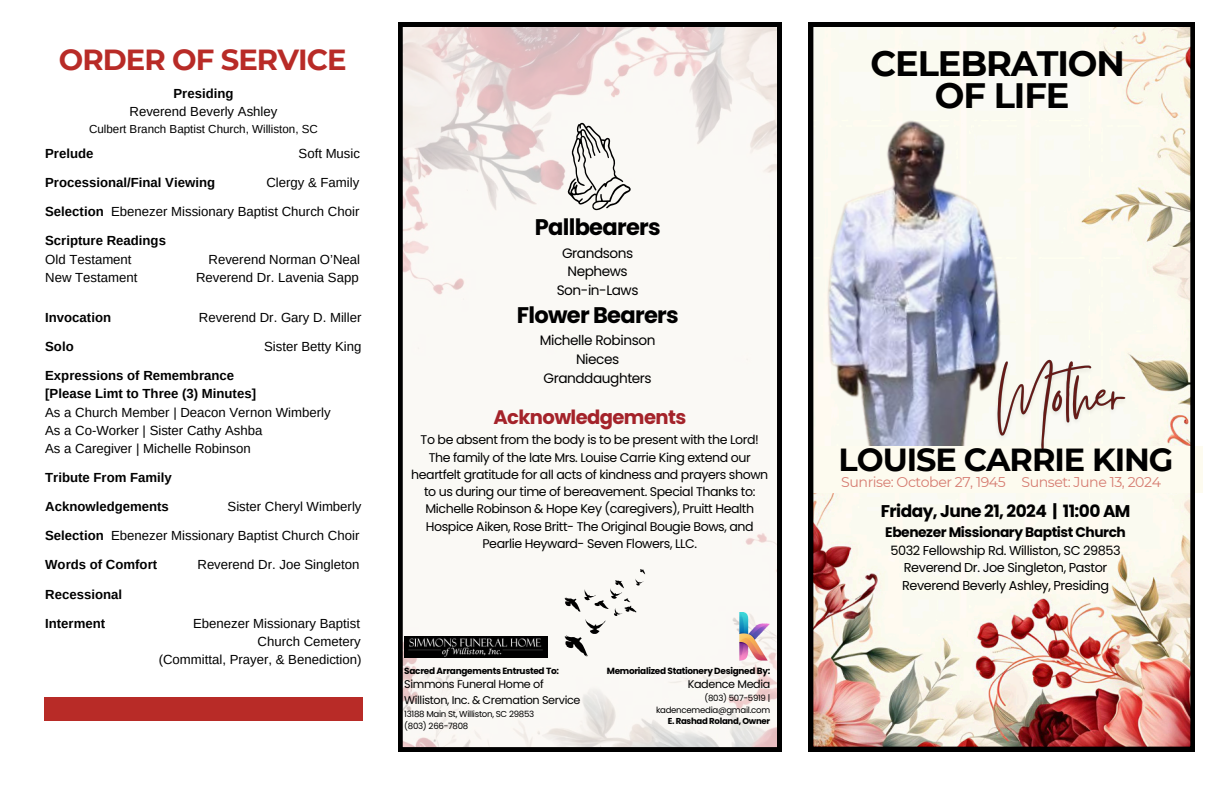
<style>
.page{position:relative;width:1224px;height:792px;background:#fff}
.page>*{position:absolute;margin:0;border:0;box-sizing:border-box;transform-origin:0 0}
.t1{font:700 35.2px/32.8px "Montserrat";letter-spacing:-.03em;color:#000;text-align:center}
.t2{font:700 31.9px "Montserrat";letter-spacing:-.03em;color:#000}
.t3{font:700 29px "Montserrat";letter-spacing:-.03em;color:#b82b27}
.t4{font:700 22.6px "Poppins";letter-spacing:-.03em;color:#000}
.t5{font:700 19.6px "Poppins";letter-spacing:-.03em;color:#a4232a}
.t6{font:700 17px "Poppins";letter-spacing:-.03em;color:#000}
.t7{font:14.1px "Montserrat";letter-spacing:-.03em;color:#d67c71}
.t8{font:700 13.8px "Poppins";letter-spacing:-.03em;color:#000}
.t9{font:13.7px/18.7px "Poppins";letter-spacing:-.03em;color:#000;text-align:center}
.t10{font:13.2px/18.3px "Arimo";color:#000;text-align:center}
.t11{font:700 13.2px/18.3px "Arimo";color:#000}
.t12{font:12.9px/17.7px "Poppins";letter-spacing:-.03em;color:#000;text-align:center}
.t13{font:12.6px/17.2px "Poppins";letter-spacing:-.035em;color:#000;text-align:center}
.t14{font:11.6px "Arimo";color:#000}
.t15{font:11.2px "Poppins";letter-spacing:-.03em;color:#000}
.t16{font:700 9px "Poppins";letter-spacing:-.03em;color:#000}
.t17{font:700 8.9px "Poppins";letter-spacing:-.03em;color:#000}
.t18{font:8.6px "Poppins";letter-spacing:-.03em;color:#000}
.t19{font:700 8.6px "Poppins";letter-spacing:-.03em;color:#000}
.s1{font-weight:700}
.s2{font-weight:400}
</style>
<div class="page">
<div style="left:809px;top:446px;width:394px;height:47px;background:#fdfbef"></div>
<img style="left:809px;top:23px;width:386px;height:728px">
<svg style="left:398px;top:23px;width:384px;height:729px"></svg>
<svg style="left:564px;top:569px;width:81px;height:88px"></svg>
<img style="left:728px;top:613px;width:47px;height:47px">
<svg style="left:568px;top:123px;width:63px;height:87px"></svg>
<img style="left:404px;top:636px;width:144px;height:21px">
<div style="left:44px;top:698px;width:319px;height:23px;background:#b82b27"></div>
<h5 class="t3" style="left:59px;top:42px;width:289px">ORDER OF SERVICE</h5>
<p class="t10" style="left:130px;top:84px;width:149px"><span class="s1">Presiding<br></span>Reverend Beverly Ashley</p>
<p class="t14" style="left:89px;top:122px;width:230px">Culbert Branch Baptist Church, Williston, SC</p>
<p class="t11" style="left:45px;top:144px;width:50px">Prelude</p>
<p class="t10" style="left:299px;top:144px;width:63px">Soft Music</p>
<p class="t11" style="left:45px;top:174px;width:171px">Processional/Final Viewing</p>
<p class="t10" style="left:266px;top:174px;width:94px">Clergy &amp; Family</p>
<p class="t10" style="left:45px;top:203px;width:316px"><span class="s1">Selection</span> Ebenezer Missionary Baptist Church Choir</p>
<p class="t11" style="left:45px;top:232px;width:122px">Scripture Readings<br><span class="s2">Old Testament</span></p>
<p class="t10" style="left:209px;top:250px;width:153px">Reverend Norman O’Neal</p>
<p class="t10" style="left:45px;top:268px;width:94px">New Testament</p>
<p class="t10" style="left:196px;top:268px;width:164px">Reverend Dr. Lavenia Sapp</p>
<p class="t11" style="left:45px;top:308px;width:67px">Invocation</p>
<p class="t10" style="left:199px;top:308px;width:164px">Reverend Dr. Gary D. Miller</p>
<p class="t11" style="left:45px;top:337px;width:30px">Solo</p>
<p class="t10" style="left:264px;top:337px;width:99px">Sister Betty King</p>
<p class="t10" style="left:45px;top:366px;width:287px;text-align:left"><span class="s1">Expressions of Remembrance<br>[Please Limt to Three (3) Minutes]<br></span>As a Church Member | Deacon Vernon Wimberly As a Co-Worker | Sister Cathy Ashba</p>
<p class="t10" style="left:45px;top:440px;width:207px">As a Caregiver | Michelle Robinson</p>
<p class="t11" style="left:45px;top:469px;width:128px">Tribute From Family</p>
<p class="t11" style="left:45px;top:498px;width:125px">Acknowledgements</p>
<p class="t10" style="left:228px;top:498px;width:135px">Sister Cheryl Wimberly</p>
<p class="t10" style="left:45px;top:527px;width:316px"><span class="s1">Selection</span> Ebenezer Missionary Baptist Church Choir</p>
<p class="t11" style="left:45px;top:556px;width:113px">Words of Comfort</p>
<p class="t10" style="left:197px;top:556px;width:163px">Reverend Dr. Joe Singleton</p>
<p class="t11" style="left:45px;top:585px;width:78px">Recessional</p>
<p class="t11" style="left:45px;top:614px;width:62px">Interment</p>
<p class="t10" style="left:159px;top:614px;width:204px;text-align:right">Ebenezer Missionary Baptist<br>Church Cemetery<br>(Committal, Prayer, &amp; Benediction)</p>
<h5 class="t4" style="left:535px;top:212px;width:127px">Pallbearers</h5>
<h5 class="t9" style="left:557px;top:243px;width:83px">Grandsons<br>Nephews<br>Son-in-Laws</h5>
<h5 class="t4" style="left:517px;top:299px;width:163px">Flower Bearers</h5>
<h5 class="t9" style="left:540px;top:331px;width:117px">Michelle Robinson<br>Nieces<br>Granddaughters</h5>
<h5 class="t5" style="left:494px;top:404px;width:194px">Acknowledgements</h5>
<h5 class="t13" style="left:411px;top:431px;width:359px">To be absent from the body is to be present with the Lord!<br>The family of the late Mrs. Louise Carrie King extend our heartfelt gratitude for all acts of kindness and prayers shown to us during our time of bereavement. Special Thanks to:<br>Michelle Robinson &amp; Hope Key (caregivers), Pruitt Health Hospice Aiken, Rose Britt- The Original Bougie Bows, and Pearlie Heyward- Seven Flowers, LLC.</h5>
<p class="t16" style="left:404px;top:665px;width:156px">Sacred Arrangements Entrusted To:</p>
<p class="t15" style="left:404px;top:677px;width:141px">Simmons Funeral Home of</p>
<h5 class="t15" style="left:404px;top:692px;width:178px">Williston, Inc. &amp; Cremation Service</h5>
<h6 class="t18" style="left:404px;top:708px;width:131px">13188 Main St, Williston, SC 29853</h6>
<p class="t18" style="left:404px;top:720px;width:66px">(803) 266-7808</p>
<h4 class="t17" style="left:607px;top:665px;width:165px">Memorialized Stationery Designed By:</h4>
<h5 class="t15" style="left:688px;top:677px;width:84px">Kadence Media</h5>
<h5 class="t18" style="left:704px;top:692px;width:67px">(803) 507-5919 |</h5>
<h5 class="t18" style="left:656px;top:704px;width:116px">kadencemedia@gmail.com</h5>
<h4 class="t19" style="left:668px;top:715px;width:104px">E. Rashad Roland, Owner</h4>
<h5 class="t1" style="left:871px;top:47px;width:256px">CELEBRATION<br>OF LIFE</h5>
<h5 class="t2" style="left:839px;top:441px;width:337px">LOUISE CARRIE KING</h5>
<h5 class="t7" style="left:841px;top:474px;width:321px">Sunrise: October 27, 1945 Sunset: June 13, 2024</h5>
<h5 class="t6" style="left:881px;top:500px;width:251px">Friday, June 21, 2024 | 11:00 AM</h5>
<h5 class="t8" style="left:885px;top:522px;width:242px">Ebenezer Missionary Baptist Church</h5>
<h5 class="t12" style="left:890px;top:541px;width:232px">5032 Fellowship Rd. Williston, SC 29853<br>Reverend Dr. Joe Singleton, Pastor<br>Reverend Beverly Ashley, Presiding</h5>
</div>
